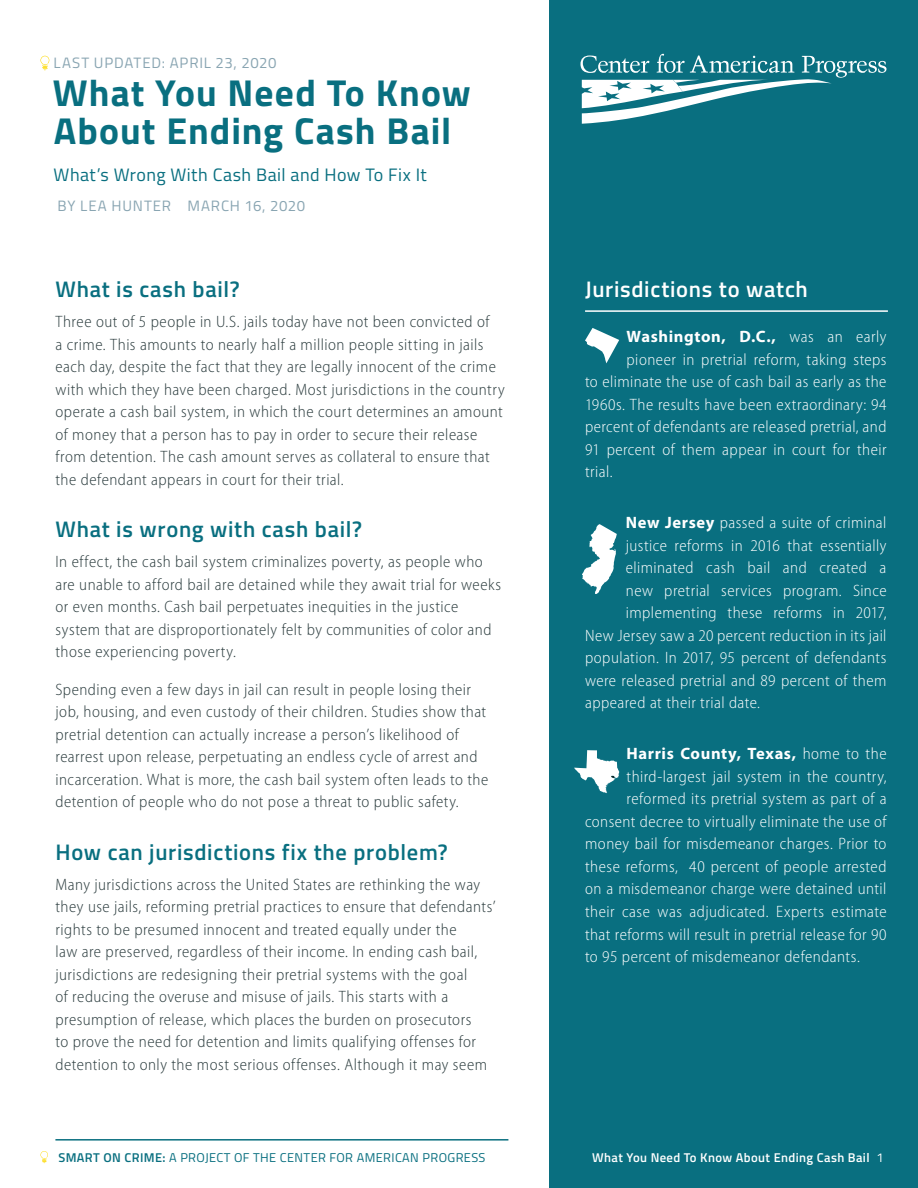
<style>
.page{position:relative;width:918px;height:1188px;background:#fff}
.page>*{position:absolute;margin:0;border:0;box-sizing:border-box;transform-origin:0 0}
.t1{font:700 37.5px/37.5px "Titillium";letter-spacing:.025em;color:#096f80}
.t2{font:600 22.5px "Titillium";letter-spacing:.03em;color:#096f80}
.t3{font:600 22.5px "Titillium";letter-spacing:.03em;color:#fff}
.t4{font:18px "Titillium";letter-spacing:.025em;color:#096f80}
.t5{font:300 semi-condensed 16.5px/22.5px "Myriad Pro";letter-spacing:.03em;color:#293a3c}
.t6{font:300 semi-condensed 16.5px "Myriad Pro";letter-spacing:.025em;color:#fff}
.t7{font:700 16.5px "Myriad Pro";letter-spacing:.035em;color:#fff}
.t8{font:15px "Titillium";letter-spacing:.05em;color:#89a5b2}
.t9{font:12.75px "Titillium";letter-spacing:.03em;color:#096f80}
.t10{font:600 12.75px "Titillium";letter-spacing:.03em;color:#fff}
.s1{font-weight:300;font-stretch:semi-condensed}
.s2{font-weight:700;font-stretch:normal}
.s3{font-weight:600}
.s4{font-weight:400}
</style>
<div class="page">
<div style="left:549px;top:0;width:369px;height:1188px;background:#096f80"></div>
<hr style="left:55px;top:1139px;width:453px;height:2px;background:#096f80">
<svg style="left:40px;top:1151px;width:8px;height:12px"></svg>
<svg style="left:580px;top:54px;width:307px;height:70px"></svg>
<svg style="left:585px;top:328px;width:34px;height:35px"></svg>
<svg style="left:582px;top:524px;width:35px;height:70px"></svg>
<svg style="left:574px;top:750px;width:45px;height:43px"></svg>
<hr style="left:585px;top:310px;width:303px;height:2px;background:#fff">
<svg style="left:40px;top:56px;width:9px;height:14px"></svg>
<p class="t8" style="left:53px;top:52px;width:225px">LAST UPDATED: APRIL 23, 2020</p>
<h1 class="t1" style="left:53px;top:72px;width:419px">What You Need To Know<br>About Ending Cash Bail</h1>
<p class="t4" style="left:54px;top:162px;width:375px">What’s Wrong With Cash Bail and How To Fix It</p>
<p class="t8" style="left:58px;top:195px;width:249px">BY LEA HUNTER MARCH 16, 2020</p>
<h2 class="t2" style="left:56px;top:273px;width:186px">What is cash bail?</h2>
<p class="t5" style="left:56px;top:311px;width:451px">Three out of 5 people in U.S. jails today have not been convicted of<br>a crime. This amounts to nearly half a million people sitting in jails each day, despite the fact that they are legally innocent of the crime with which they have been charged. Most jurisdictions in the country operate a cash bail system, in which the court determines an amount of money that a person has to pay in order to secure their release from detention. The cash amount serves as collateral to ensure that the defendant appears in court for their trial.</p>
<h2 class="t2" style="left:56px;top:513px;width:308px">What is wrong with cash bail?</h2>
<p class="t5" style="left:56px;top:551px;width:447px">In effect, the cash bail system criminalizes poverty, as people who are unable to afford bail are detained while they await trial for weeks or even months. Cash bail perpetuates inequities in the justice system that are disproportionately felt by communities of color and those experiencing poverty.</p>
<p class="t5" style="left:56px;top:679px;width:434px">Spending even a few days in jail can result in people losing their job, housing, and even custody of their children. Studies show that pretrial detention can actually increase a person’s likelihood of rearrest upon release, perpetuating an endless cycle of arrest and incarceration. What is more, the cash bail system often leads to the detention of people who do not pose a threat to public safety.</p>
<h2 class="t2" style="left:56px;top:835px;width:394px">How can jurisdictions fix the problem?</h2>
<p class="t5" style="left:56px;top:873px;width:442px">Many jurisdictions across the United States are rethinking the way they use jails, reforming pretrial practices to ensure that defendants’ rights to be presumed innocent and treated equally under the<br>law are preserved, regardless of their income. In ending cash bail, jurisdictions are redesigning their pretrial systems with the goal<br>of reducing the overuse and misuse of jails. This starts with a presumption of release, which places the burden on prosecutors<br>to prove the need for detention and limits qualifying offenses for detention to only the most serious offenses. Although it may seem</p>
<h2 class="t3" style="left:585px;top:273px;width:224px">Jurisdictions to watch</h2>
<p class="t7" style="left:627px;top:326px;width:261px">Washington, D.C., <span class="s1">was an early</span></p>
<p class="t6" style="left:627px;top:350px;width:261px">pioneer in pretrial reform, taking steps</p>
<p class="t6" style="left:585px;top:373px;width:303px">to eliminate the use of cash bail as early as the</p>
<p class="t6" style="left:585px;top:395px;width:303px">1960s. The results have been extraordinary: 94</p>
<p class="t6" style="left:585px;top:418px;width:303px">percent of defendants are released pretrial, and</p>
<p class="t6" style="left:585px;top:440px;width:303px">91 percent of them appear in court for their</p>
<p class="t6" style="left:585px;top:463px;width:29px">trial.</p>
<p class="t6" style="left:626px;top:514px;width:262px"><span class="s2">New Jersey</span> passed a suite of criminal</p>
<p class="t6" style="left:626px;top:536px;width:262px">justice reforms in 2016 that essentially</p>
<p class="t6" style="left:626px;top:559px;width:262px">eliminated cash bail and created a</p>
<p class="t6" style="left:626px;top:582px;width:262px">new pretrial services program. Since</p>
<p class="t6" style="left:626px;top:604px;width:262px">implementing these reforms in 2017,</p>
<p class="t6" style="left:585px;top:627px;width:303px">New Jersey saw a 20 percent reduction in its jail</p>
<p class="t6" style="left:585px;top:649px;width:303px">population. In 2017, 95 percent of defendants</p>
<p class="t6" style="left:585px;top:672px;width:303px">were released pretrial and 89 percent of them</p>
<p class="t6" style="left:585px;top:694px;width:177px">appeared at their trial date.</p>
<p class="t7" style="left:627px;top:743px;width:261px">Harris County, Texas, <span class="s1">home to the</span></p>
<p class="t6" style="left:627px;top:768px;width:261px">third-largest jail system in the country,</p>
<p class="t6" style="left:627px;top:790px;width:261px">reformed its pretrial system as part of a</p>
<p class="t6" style="left:585px;top:813px;width:303px">consent decree to virtually eliminate the use of</p>
<p class="t6" style="left:585px;top:835px;width:303px">money bail for misdemeanor charges. Prior to</p>
<p class="t6" style="left:585px;top:858px;width:303px">these reforms, 40 percent of people arrested</p>
<p class="t6" style="left:585px;top:880px;width:303px">on a misdemeanor charge were detained until</p>
<p class="t6" style="left:585px;top:903px;width:303px">their case was adjudicated. Experts estimate</p>
<p class="t6" style="left:585px;top:925px;width:303px">that reforms will result in pretrial release for 90</p>
<p class="t6" style="left:585px;top:948px;width:276px">to 95 percent of misdemeanor defendants.</p>
<p class="t9" style="left:58px;top:1148px;width:429px"><span class="s3">SMART ON CRIME:</span> A PROJECT OF THE CENTER FOR AMERICAN PROGRESS</p>
<p class="t10" style="left:592px;top:1148px;width:293px">What You Need To Know About Ending Cash Bail <span class="s4">1</span></p>
</div>
